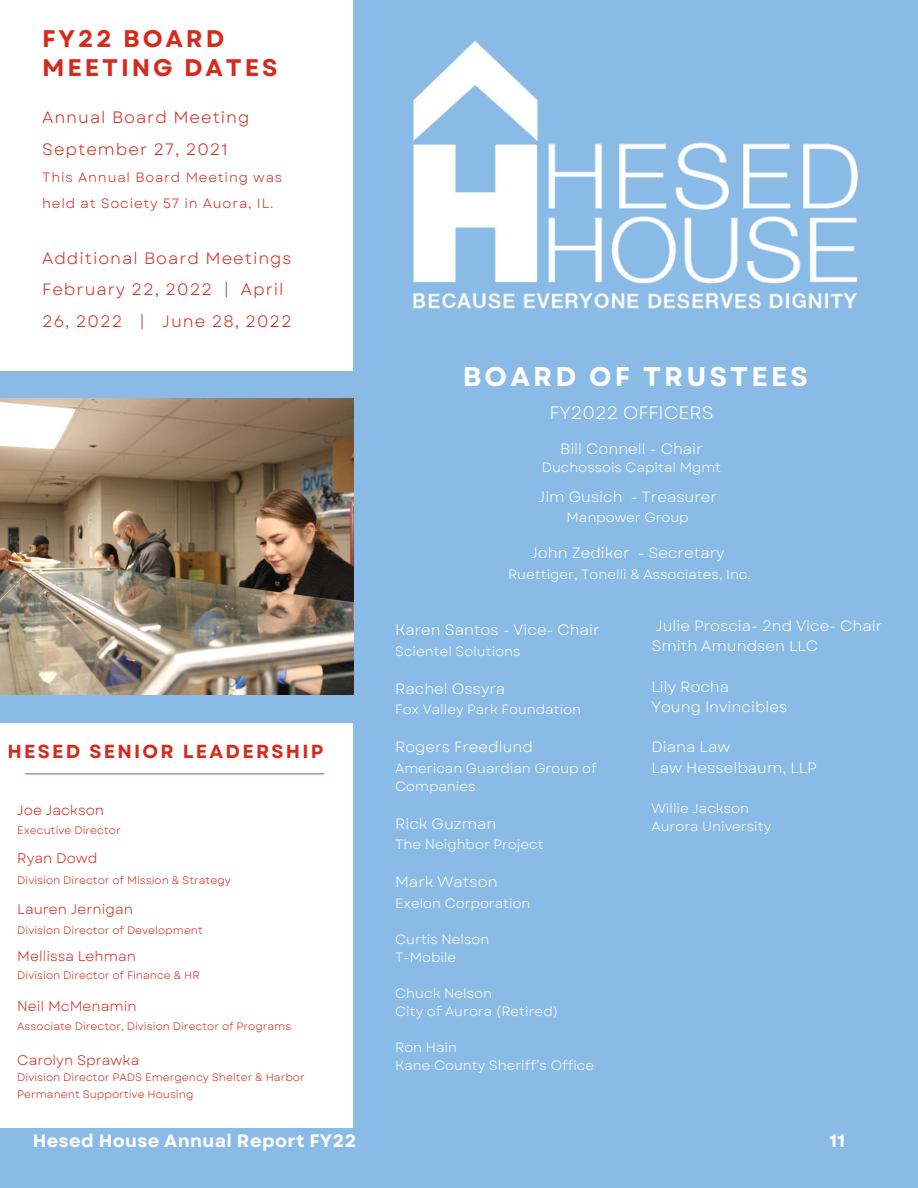
<style>
.page{position:relative;width:918px;height:1188px;background:#8abbe6}
.page>*{position:absolute;margin:0;border:0;box-sizing:border-box;transform-origin:0 0}
.t1{font:700 27px "Garet";letter-spacing:.12em;color:#fff}
.t2{font:700 24px/29.2px "Garet";letter-spacing:.12em;color:#d52b1e}
.t3{font:700 18.9px "Garet";letter-spacing:.12em;color:#d52b1e}
.t4{font:700 18px "Garet";letter-spacing:.02em;color:#fff}
.t5{font:18px "Garet";color:#fff}
.t6{font:16.5px/31.5px "Garet";letter-spacing:.06em;color:#d52b1e}
.t7{font:15px/20.2px "Garet";color:#fff}
.t8{font:13.95px "Garet";color:#d52b1e}
.t9{font:13.5px/18px "Garet";color:#fff}
.t10{font:13.5px/25.8px "Garet";letter-spacing:.06em;color:#d52b1e}
.t11{font:10.8px/17px "Garet";color:#d52b1e}
</style>
<div class="page">
<img style="left:0;top:398px;width:353px;height:296px">
<img style="left:413px;top:41px;width:445px;height:268px">
<div style="left:0;top:0;width:353px;height:370px;background:#fff"></div>
<div style="left:0;top:723px;width:353px;height:405px;background:#fff"></div>
<hr style="left:26px;top:773px;width:298px;height:1px;background:#627dc2">
<h2 class="t2" style="left:42px;top:24px;width:237px">FY22 BOARD<br>MEETING DATES</h2>
<p class="t6" style="left:42px;top:102px;width:209px">Annual Board Meeting<br>September 27, 2021</p>
<p class="t10" style="left:42px;top:164px;width:242px">This Annual Board Meeting was held at Society 57 in Auora, IL.</p>
<p class="t6" style="left:42px;top:243px;width:251px">Additional Board Meetings<br>February 22, 2022 | April<br>26, 2022 | June 28, 2022</p>
<h3 class="t3" style="left:8px;top:738px;width:317px">HESED SENIOR LEADERSHIP</h3>
<p class="t8" style="left:17px;top:801px;width:88px">Joe Jackson</p>
<p class="t11" style="left:17px;top:821px;width:105px">Executive Director</p>
<p class="t8" style="left:17px;top:848px;width:82px">Ryan Dowd</p>
<p class="t11" style="left:17px;top:872px;width:215px">Division Director of Mission &amp; Strategy</p>
<p class="t8" style="left:17px;top:899px;width:117px">Lauren Jernigan</p>
<p class="t11" style="left:17px;top:922px;width:187px">Division Director of Development</p>
<p class="t8" style="left:17px;top:946px;width:120px">Mellissa Lehman</p>
<p class="t11" style="left:17px;top:967px;width:184px">Division Director of Finance &amp; HR</p>
<p class="t8" style="left:17px;top:997px;width:121px">Neil McMenamin</p>
<p class="t11" style="left:17px;top:1018px;width:276px">Associate Director, Division Director of Programs</p>
<p class="t8" style="left:17px;top:1050px;width:124px">Carolyn Sprawka</p>
<p class="t11" style="left:17px;top:1069px;width:289px">Division Director PADS Emergency Shelter &amp; Harbor<br>Permanent Supportive Housing</p>
<h1 class="t1" style="left:463px;top:357px;width:347px">BOARD OF TRUSTEES</h1>
<h3 class="t5" style="left:549px;top:400px;width:166px">FY2022 OFFICERS</h3>
<p class="t7" style="left:560px;top:439px;width:144px">Bill Connell - Chair</p>
<p class="t9" style="left:542px;top:459px;width:181px">Duchossois Capital Mgmt</p>
<p class="t7" style="left:538px;top:487px;width:180px">Jim Gusich - Treasurer</p>
<p class="t9" style="left:566px;top:509px;width:124px">Manpower Group</p>
<p class="t7" style="left:531px;top:543px;width:195px">John Zediker - Secretary</p>
<p class="t9" style="left:508px;top:565px;width:244px">Ruettiger, Tonelli &amp; Associates, Inc.</p>
<p class="t7" style="left:395px;top:620px;width:206px">Karen Santos - Vice- Chair</p>
<p class="t9" style="left:395px;top:642px;width:127px">Scientel Solutions</p>
<p class="t7" style="left:395px;top:679px;width:112px">Rachel Ossyra</p>
<p class="t9" style="left:395px;top:700px;width:187px">Fox Valley Park Foundation</p>
<p class="t7" style="left:395px;top:737px;width:139px">Rogers Freedlund</p>
<p class="t9" style="left:395px;top:759px;width:203px">American Guardian Group of<br>Companies</p>
<p class="t7" style="left:395px;top:814px;width:103px">Rick Guzman</p>
<p class="t9" style="left:395px;top:835px;width:150px">The Neighbor Project</p>
<p class="t7" style="left:395px;top:872px;width:104px">Mark Watson</p>
<p class="t9" style="left:395px;top:894px;width:137px">Exelon Corporation</p>
<p class="t9" style="left:395px;top:930px;width:96px">Curtis Nelson<br>T-Mobile</p>
<p class="t9" style="left:395px;top:984px;width:165px">Chuck Nelson<br>City of Aurora (Retired)</p>
<p class="t9" style="left:395px;top:1038px;width:201px">Ron Hain<br>Kane County Sheriff’s Office</p>
<p class="t7" style="left:652px;top:616px;width:232px">Julie Proscia- 2nd Vice- Chair<br>Smith Amundsen LLC</p>
<p class="t7" style="left:652px;top:676px;width:137px">Lily Rocha<br>Young Invincibles</p>
<p class="t7" style="left:652px;top:737px;width:167px">Diana Law<br>Law Hesselbaum, LLP</p>
<p class="t9" style="left:652px;top:799px;width:121px">Willie Jackson<br>Aurora University</p>
<h3 class="t4" style="left:33px;top:1128px;width:325px">Hesed House Annual Report FY22</h3>
<h3 class="t4" style="left:829px;top:1128px;width:17px">11</h3>
</div>
